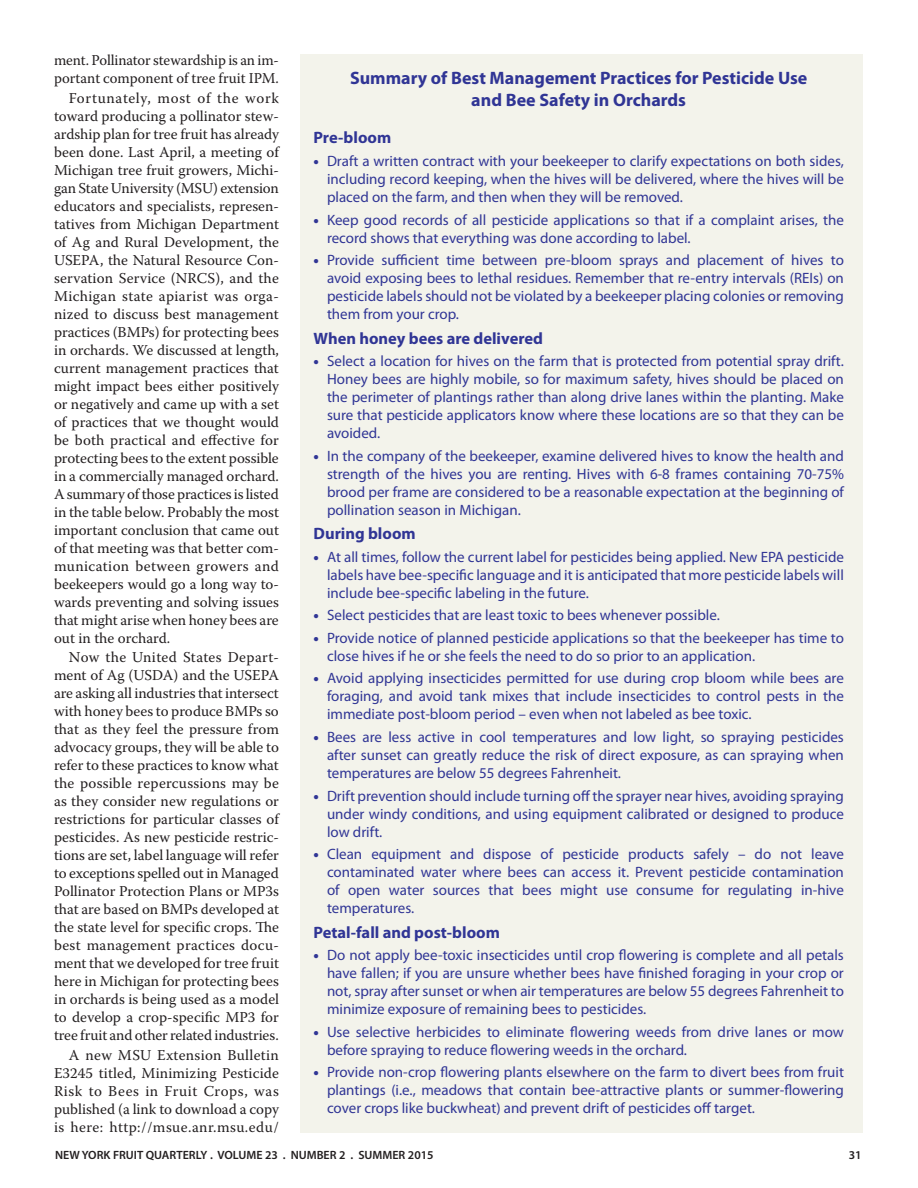
<style>
.page{position:relative;width:918px;height:1188px;background:#fff}
.page>*{position:absolute;margin:0;border:0;box-sizing:border-box;transform-origin:0 0}
.t1{font:700 18px "Myriad Pro";color:#303595}
.t2{font:700 16.5px "Myriad Pro";color:#303595}
.t3{font:15px/18px "Myriad Pro";color:#303595;text-align:justify}
.t4{font:15px/18px "Warnock Pro";color:#231f20;text-align:justify}
.t5{font:600 12px "Myriad Pro";color:#231f20}
.s1{font-weight:900}
</style>
<div class="page">
<div style="left:301px;top:55px;width:562px;height:1078px;background:#f3f3eb"></div>
<p class="t4" style="left:54px;top:51px;width:227px">ment. Pollinator stewardship is an im&shy;portant component of tree fruit IPM.</p>
<p class="t4" style="left:54px;top:88px;width:227px;text-indent:15px">Fortunately, most of the work toward producing a pollinator stew&shy;ardship plan for tree fruit has already been done. Last April, a meeting of Michigan tree fruit growers, Michi&shy;gan State University (MSU) extension educators and specialists, represen&shy;tatives from Michigan Department of Ag and Rural Development, the USEPA, the Natural Resource Con&shy;servation Service (NRCS), and the Michigan state apiarist was orga&shy;nized to discuss best management practices (BMPs) for protecting bees in orchards. We discussed at length, current management practices that might impact bees either positively or negatively and came up with a set of practices that we thought would be both practical and effective for protecting bees to the extent possible in a commercially managed orchard.<br>A summary of those practices is listed in the table below. Probably the most important conclusion that came out of that meeting was that better com&shy;munication between growers and beekeepers would go a long way to&shy;wards preventing and solving issues that might arise when honey bees are out in the orchard.</p>
<p class="t4" style="left:54px;top:648px;width:227px;text-indent:15px">Now the United States Depart&shy;ment of Ag (USDA) and the USEPA are asking all industries that intersect with honey bees to produce BMPs so that as they feel the pressure from advocacy groups, they will be able to refer to these practices to know what the possible repercussions may be as they consider new regulations or restrictions for particular classes of pesticides. As new pesticide restric&shy;tions are set, label language will refer to exceptions spelled out in Managed Pollinator Protection Plans or MP3s that are based on BMPs developed at the state level for specific crops. The best management practices docu&shy;ment that we developed for tree fruit here in Michigan for protecting bees in orchards is being used as a model to develop a crop-specific MP3 for tree fruit and other related industries.</p>
<p class="t4" style="left:54px;top:1045px;width:227px;text-indent:15px">A new MSU Extension Bulletin E3245 titled, Minimizing Pesticide Risk to Bees in Fruit Crops, was published (a link to download a copy is here: http://msue.anr.msu.edu/</p>
<p class="t1" style="left:350px;top:66px;width:459px">Summary of Best Management Practices for Pesticide Use</p>
<p class="t1" style="left:471px;top:88px;width:216px">and Bee Safety in Orchards</p>
<p class="t2" style="left:314px;top:127px;width:79px">Pre-bloom</p>
<p class="t3" style="left:327px;top:152px;width:519px;text-indent:-14px"><span class="s1">•</span> Draft a written contract with your beekeeper to clarify expectations on both sides, including record keeping, when the hives will be delivered, where the hives will be placed on the farm, and then when they will be removed.</p>
<p class="t3" style="left:327px;top:210px;width:518px;text-indent:-14px"><span class="s1">•</span> Keep good records of all pesticide applications so that if a complaint arises, the record shows that everything was done according to label.</p>
<p class="t3" style="left:327px;top:251px;width:519px;text-indent:-14px"><span class="s1">•</span> Provide sufficient time between pre-bloom sprays and placement of hives to avoid exposing bees to lethal residues. Remember that re-entry intervals (REIs) on pesticide labels should not be violated by a beekeeper placing colonies or removing them from your crop.</p>
<p class="t2" style="left:314px;top:327px;width:231px">When honey bees are delivered</p>
<p class="t3" style="left:327px;top:352px;width:519px;text-indent:-14px"><span class="s1">•</span> Select a location for hives on the farm that is protected from potential spray drift.<br>Honey bees are highly mobile, so for maximum safety, hives should be placed on the perimeter of plantings rather than along drive lanes within the planting. Make sure that pesticide applicators know where these locations are so that they can be avoided.</p>
<p class="t3" style="left:327px;top:446px;width:519px;text-indent:-14px"><span class="s1">•</span> In the company of the beekeeper, examine delivered hives to know the health and strength of the hives you are renting. Hives with 6-8 frames containing 70-75% brood per frame are considered to be a reasonable expectation at the beginning of pollination season in Michigan.</p>
<p class="t2" style="left:314px;top:523px;width:104px">During bloom</p>
<p class="t3" style="left:327px;top:547px;width:518px;text-indent:-14px"><span class="s1">•</span> At all times, follow the current label for pesticides being applied. New EPA pesticide labels have bee-specific language and it is anticipated that more pesticide labels will include bee-specific labeling in the future.</p>
<p class="t3" style="left:314px;top:606px;width:408px"><span class="s1">•</span> Select pesticides that are least toxic to bees whenever possible.</p>
<p class="t3" style="left:327px;top:629px;width:519px;text-indent:-14px"><span class="s1">•</span> Provide notice of planned pesticide applications so that the beekeeper has time to close hives if he or she feels the need to do so prior to an application.</p>
<p class="t3" style="left:327px;top:669px;width:518px;text-indent:-14px"><span class="s1">•</span> Avoid applying insecticides permitted for use during crop bloom while bees are foraging, and avoid tank mixes that include insecticides to control pests in the immediate post-bloom period – even when not labeled as bee toxic.</p>
<p class="t3" style="left:327px;top:728px;width:518px;text-indent:-14px"><span class="s1">•</span> Bees are less active in cool temperatures and low light, so spraying pesticides after sunset can greatly reduce the risk of direct exposure, as can spraying when temperatures are below 55 degrees Fahrenheit.</p>
<p class="t3" style="left:327px;top:786px;width:518px;text-indent:-14px"><span class="s1">•</span> Drift prevention should include turning off the sprayer near hives, avoiding spraying under windy conditions, and using equipment calibrated or designed to produce low drift.</p>
<p class="t3" style="left:327px;top:845px;width:518px;text-indent:-14px"><span class="s1">•</span> Clean equipment and dispose of pesticide products safely – do not leave contaminated water where bees can access it. Prevent pesticide contamination of open water sources that bees might use consume for regulating in-hive temperatures.</p>
<p class="t2" style="left:314px;top:921px;width:188px">Petal-fall and post-bloom</p>
<p class="t3" style="left:327px;top:946px;width:518px;text-indent:-14px"><span class="s1">•</span> Do not apply bee-toxic insecticides until crop flowering is complete and all petals have fallen; if you are unsure whether bees have finished foraging in your crop or not, spray after sunset or when air temperatures are below 55 degrees Fahrenheit to minimize exposure of remaining bees to pesticides.</p>
<p class="t3" style="left:327px;top:1023px;width:518px;text-indent:-14px"><span class="s1">•</span> Use selective herbicides to eliminate flowering weeds from drive lanes or mow before spraying to reduce flowering weeds in the orchard.</p>
<p class="t3" style="left:327px;top:1063px;width:519px;text-indent:-14px"><span class="s1">•</span> Provide non-crop flowering plants elsewhere on the farm to divert bees from fruit plantings (i.e., meadows that contain bee-attractive plants or summer-flowering cover crops like buckwheat) and prevent drift of pesticides off target.</p>
<p class="t5" style="left:55px;top:1147px;width:380px">NEW YORK FRUIT QUARTERLY . VOLUME 23 . NUMBER 2 . SUMMER 2015</p>
<p class="t5" style="left:849px;top:1147px;width:14px">31</p>
</div>
